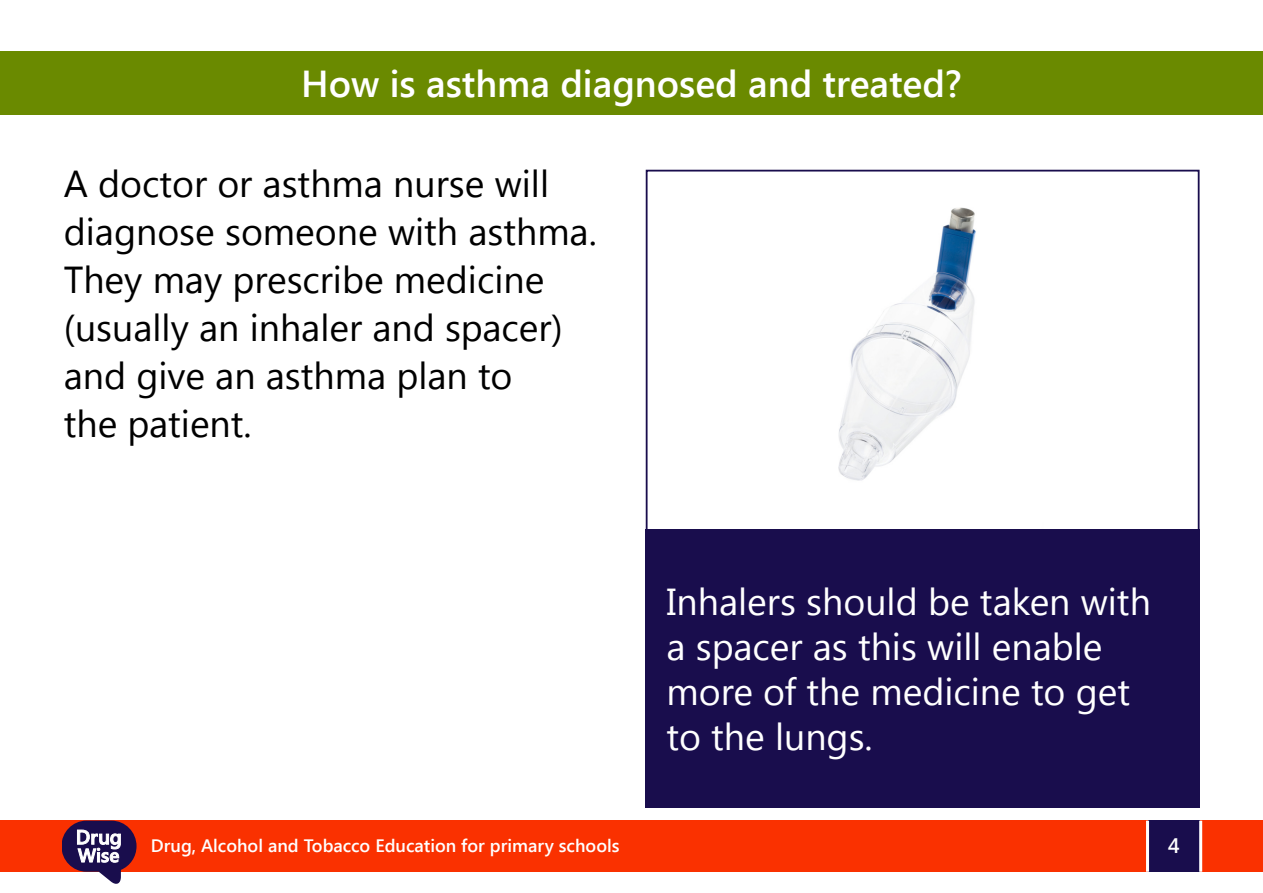
<style>
.page{position:relative;width:1263px;height:893px;background:#fff}
.page>*{position:absolute;margin:0;border:0;box-sizing:border-box;transform-origin:0 0}
.t1{font:37.5px/48px "Segoe UI";color:#000}
.t2{font:37.5px/45px "Segoe UI";color:#fff}
.t3{font:600 37.5px "Segoe UI";color:#fff}
.t4{font:600 21px "Segoe UI";color:#fff}
.t5{font:600 18px "Segoe UI";color:#fff}
</style>
<div class="page">
<img style="left:838px;top:207px;width:138px;height:274px">
<div style="left:645px;top:529px;width:554px;height:279px;background:#190d4d"></div>
<div style="left:0;top:51px;width:1263px;height:64px;background:#6a8a00"></div>
<div style="left:0;top:821px;width:1263px;height:51px;background:#fa3100"></div>
<div style="left:1148px;top:821px;width:51px;height:51px;background:#190d4d"></div>
<hr style="left:1146px;top:821px;width:3px;height:51px;background:#fff">
<hr style="left:1199px;top:821px;width:3px;height:51px;background:#fff">
<svg style="left:62px;top:821px;width:75px;height:63px"></svg>
<p class="t3" style="left:301px;top:58px;width:662px">How is asthma diagnosed and treated?</p>
<p class="t1" style="left:64px;top:158px;width:535px">A doctor or asthma nurse will diagnose someone with asthma.<br>They may prescribe medicine (usually an inhaler and spacer) and give an asthma plan to<br>the patient.</p>
<p class="t2" style="left:667px;top:578px;width:486px">Inhalers should be taken with a spacer as this will enable more of the medicine to get to the lungs.</p>
<p class="t5" style="left:151px;top:833px;width:470px">Drug, Alcohol and Tobacco Education for primary schools</p>
<p class="t4" style="left:1168px;top:830px;width:13px">4</p>
</div>
